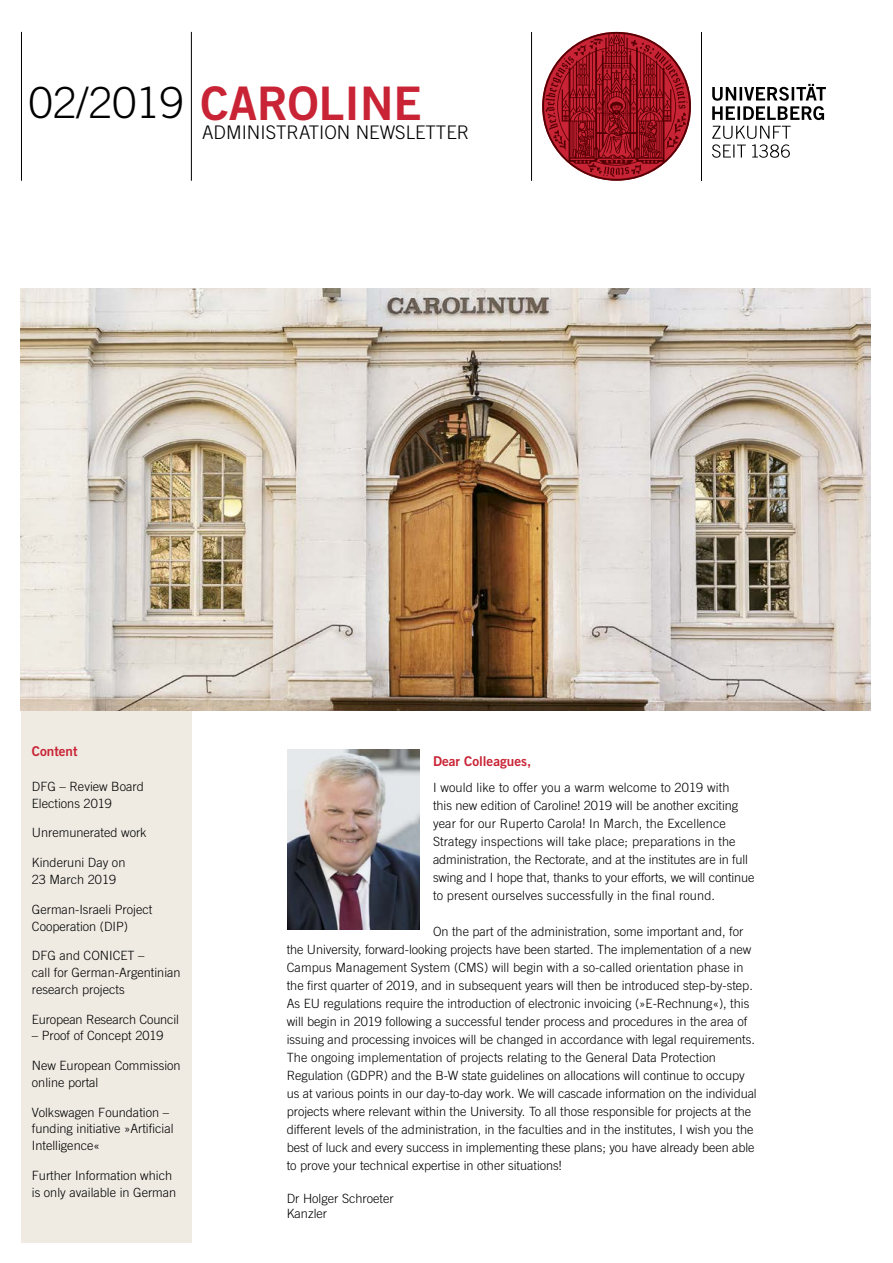
<style>
.page{position:relative;width:893px;height:1263px;background:#fff}
.page>*{position:absolute;margin:0;border:0;box-sizing:border-box;transform-origin:0 0}
.t1{font:46.35px "Trade Gothic LT Std Bd 2";color:#c92435}
.t2{font:300 18.75px "Trade Gothic LT Std";color:#000}
.t3{font:13.5px "Trade Gothic LT Std Bd 2";color:#c92435}
.t4{font:300 12.75px/18px "Trade Gothic LT Std";color:#000}
.s1{font-family:"Trade Gothic LT Std";font-weight:300;font-size:42.9px;color:#000}
</style>
<div class="page">
<hr style="left:701px;top:32px;width:1px;height:149px;background:#000">
<svg style="left:712px;top:126px;width:79px;height:32px"></svg>
<svg style="left:712px;top:84px;width:114px;height:36px"></svg>
<svg style="left:542px;top:32px;width:149px;height:149px"></svg>
<div style="left:21px;top:641px;width:170px;height:601px;background:#efebe3"></div>
<hr style="left:531px;top:32px;width:1px;height:149px;background:#000">
<hr style="left:191px;top:32px;width:1px;height:149px;background:#000">
<hr style="left:21px;top:32px;width:1px;height:149px;background:#000">
<img style="left:20px;top:288px;width:851px;height:423px">
<img style="left:287px;top:749px;width:133px;height:180px">
<h1 class="t1" style="left:29px;top:75px;width:394px"><span class="s1">02/2019</span> CAROLINE</h1>
<h2 class="t2" style="left:202px;top:121px;width:269px">ADMINISTRATION NEWSLETTER</h2>
<p class="t3" style="left:32px;top:743px;width:47px">Content</p>
<p class="t4" style="left:32px;top:778px;width:113px;line-height:17px">DFG – Review Board<br>Elections 2019</p>
<p class="t4" style="left:32px;top:824px;width:116px">Unremunerated work</p>
<p class="t4" style="left:32px;top:854px;width:95px;line-height:17px">Kinderuni Day on<br>23 March 2019</p>
<p class="t4" style="left:32px;top:900px;width:122px;line-height:17px">German-Israeli Project<br>Cooperation (DIP)</p>
<p class="t4" style="left:32px;top:947px;width:150px;line-height:17px">DFG and CONICET –<br>call for German-Argentinian research projects</p>
<p class="t4" style="left:32px;top:1010px;width:149px">European Research Council</p>
<p class="t4" style="left:32px;top:1027px;width:133px">– Proof of Concept 2019</p>
<p class="t4" style="left:32px;top:1057px;width:150px;line-height:17px">New European Commission online portal</p>
<p class="t4" style="left:32px;top:1103px;width:143px;line-height:17px">Volkswagen Foundation – funding initiative »Artificial<br>Intelligence«</p>
<p class="t4" style="left:32px;top:1167px;width:146px;line-height:17px">Further Information which is only available in German</p>
<p class="t3" style="left:433px;top:753px;width:100px">Dear Colleagues,</p>
<p class="t4" style="left:433px;top:778px;width:323px">I would like to offer you a warm welcome to 2019 with<br>this new edition of Caroline! 2019 will be another exciting year for our Ruperto Carola! In March, the Excellence Strategy inspections will take place; preparations in the administration, the Rectorate, and at the institutes are in full swing and I hope that, thanks to your efforts, we will continue to present ourselves successfully in the final round.</p>
<p class="t4" style="left:287px;top:922px;width:472px;text-indent:146px">On the part of the administration, some important and, for the University, forward-looking projects have been started. The implementation of a new Campus Management System (CMS) will begin with a so-called orientation phase in the first quarter of 2019, and in subsequent years will then be introduced step-by-step.<br>As EU regulations require the introduction of electronic invoicing (»E-Rechnung«), this will begin in 2019 following a successful tender process and procedures in the area of issuing and processing invoices will be changed in accordance with legal requirements.<br>The ongoing implementation of projects relating to the General Data Protection Regulation (GDPR) and the B-W state guidelines on allocations will continue to occupy us at various points in our day-to-day work. We will cascade information on the individual projects where relevant within the University. To all those responsible for projects at the different levels of the administration, in the faculties and in the institutes, I wish you the best of luck and every success in implementing these plans; you have already been able to prove your technical expertise in other situations!</p>
<p class="t4" style="left:287px;top:1190px;width:108px;line-height:15.3px">Dr Holger Schroeter<br>Kanzler</p>
</div>
